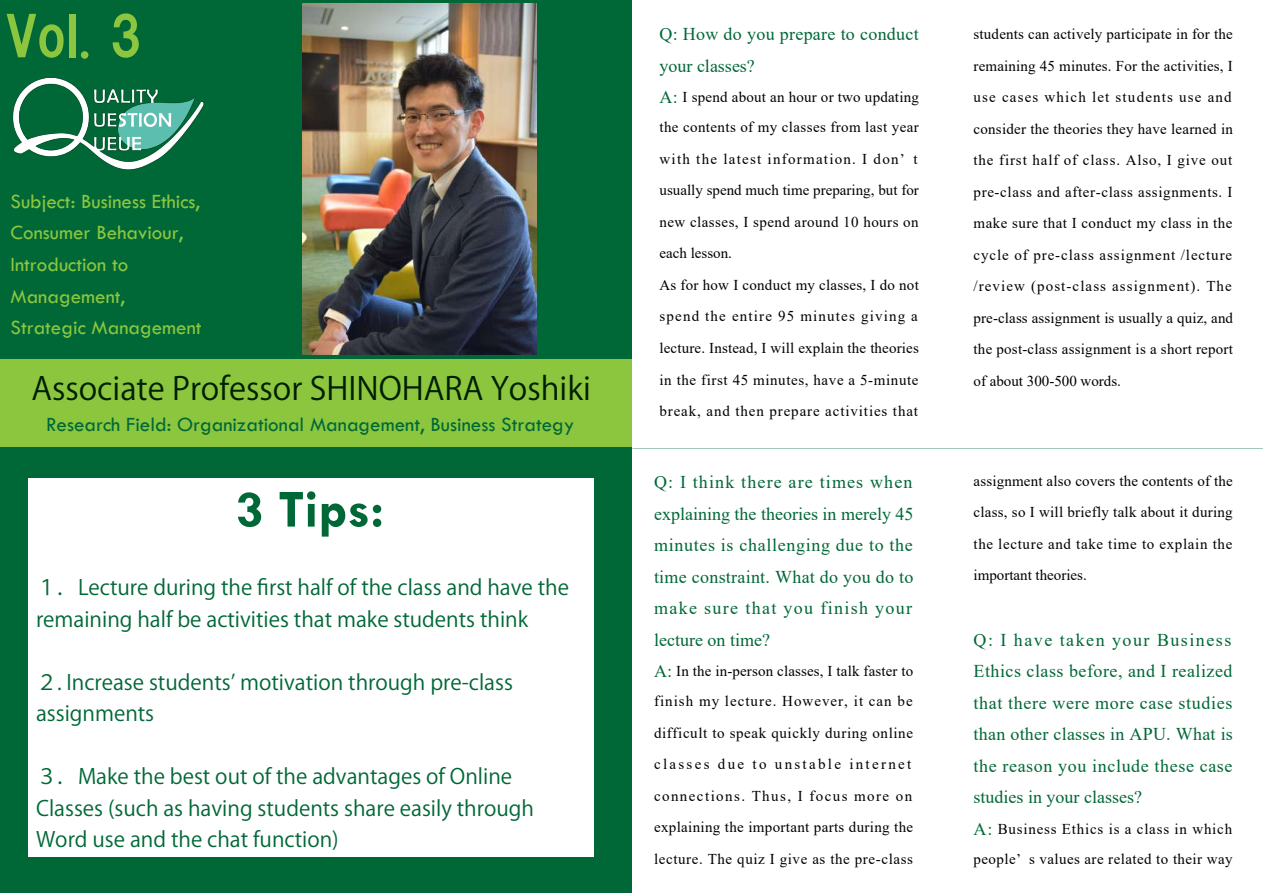
<style>
.page{position:relative;width:1263px;height:893px;background:#fff}
.page>*{position:absolute;margin:0;border:0;box-sizing:border-box;transform-origin:0 0}
.t1{font:700 54px "Tw Cen";color:#006837}
.t2{font:54px "HGS Soei Kakugothic UB";color:#8cc63f}
.t3{font:31.5px "Koz Go Pr 6 N";color:#001f00}
.t4{font:21px/31.5px "Koz Go Pr 6 N";color:#006837}
.t5{font:21px/31.5px "Tw Cen";color:#8cc63f}
.t6{font:21px "Tw Cen";color:#006837}
.t7{font:18px/31.5px "Times New Roman";letter-spacing:.015em;color:#006837;text-align:justify}
.t8{font:15px/31.5px "Times New Roman";letter-spacing:.03em;color:#000}
.t9{font:15px/30px "Times New Roman";letter-spacing:.01em;color:#000}
.s1{font-size:18px;color:#006837}
</style>
<div class="page">
<div style="left:0;top:446px;width:631px;height:447px;background:#006837"></div>
<div style="left:0;top:96px;width:631px;height:294px;background:#006837"></div>
<div style="left:28px;top:478px;width:566px;height:379px;background:#fff"></div>
<div style="left:0;top:0;width:630px;height:126px;background:#006837"></div>
<div style="left:0;top:359px;width:631px;height:87px;background:#8cc63f"></div>
<img style="left:12px;top:77px;width:192px;height:93px">
<hr style="left:632px;top:448px;width:631px;height:1px;background:#006837">
<img style="left:302px;top:4px;width:234px;height:351px">
<h1 class="t2" style="left:6px;top:9px;width:138px">Vol. 3</h1>
<h3 class="t5" style="left:10px;top:186px;width:193px">Subject: Business Ethics,<br>Consumer Behaviour,<br>Introduction to<br>Management,<br>Strategic Management</h3>
<h2 class="t3" style="left:31px;top:371px;width:561px">Associate Professor SHINOHARA Yoshiki</h2>
<h3 class="t6" style="left:46px;top:412px;width:530px">Research Field: Organizational Management, Business Strategy</h3>
<h1 class="t1" style="left:235px;top:477px;width:150px">3 Tips:</h1>
<h3 class="t4" style="left:36px;top:572px;width:535px">１．Lecture during the first half of the class and have the remaining half be activities that make students think</h3>
<h3 class="t4" style="left:36px;top:667px;width:478px">２. Increase studentsʼ motivation through pre-class assignments</h3>
<h3 class="t4" style="left:36px;top:761px;width:499px">３．Make the best out of the advantages of Online<br>Classes (such as having students share easily through<br>Word use and the chat function)</h3>
<p class="t7" style="left:659px;top:18px;width:261px">Q: How do you prepare to conduct your classes?</p>
<p class="t8" style="left:659px;top:82px;width:261px;line-height:30px"><span class="s1">A:</span> I spend about an hour or two updating the contents of my classes from last year</p>
<p class="t8" style="left:659px;top:143px;width:261px">with the latest information. I don’ t usually spend much time preparing, but for new classes, I spend around 10 hours on each lesson.<br>As for how I conduct my classes, I do not spend the entire 95 minutes giving a lecture. Instead, I will explain the theories in the first 45 minutes, have a 5-minute break, and then prepare activities that</p>
<p class="t7" style="left:654px;top:466px;width:261px">Q: I think there are times when explaining the theories in merely 45 minutes is challenging due to the time constraint. What do you do to make sure that you finish your lecture on time?</p>
<p class="t9" style="left:654px;top:656px;width:261px"><span class="s1">A:</span> In the in-person classes, I talk faster to finish my lecture. However, it can be</p>
<p class="t8" style="left:654px;top:717px;width:261px">difficult to speak quickly during online classes due to unstable internet connections. Thus, I focus more on explaining the important parts during the lecture. The quiz I give as the pre-class</p>
<p class="t8" style="left:973px;top:18px;width:261px;text-align:justify">students can actively participate in for the remaining 45 minutes. For the activities, I use cases which let students use and consider the theories they have learned in the first half of class. Also, I give out pre-class and after-class assignments. I make sure that I conduct my class in the cycle of pre-class assignment /lecture /review (post-class assignment). The pre-class assignment is usually a quiz, and the post-class assignment is a short report of about 300-500 words.</p>
<p class="t8" style="left:973px;top:465px;width:261px;text-align:justify">assignment also covers the contents of the class, so I will briefly talk about it during the lecture and take time to explain the important theories.</p>
<p class="t7" style="left:973px;top:623px;width:261px">Q: I have taken your Business Ethics class before, and I realized that there were more case studies than other classes in APU. What is the reason you include these case studies in your classes?</p>
<p class="t8" style="left:973px;top:813px;width:261px;line-height:30px"><span class="s1">A:</span> Business Ethics is a class in which people’ s values are related to their way</p>
</div>
